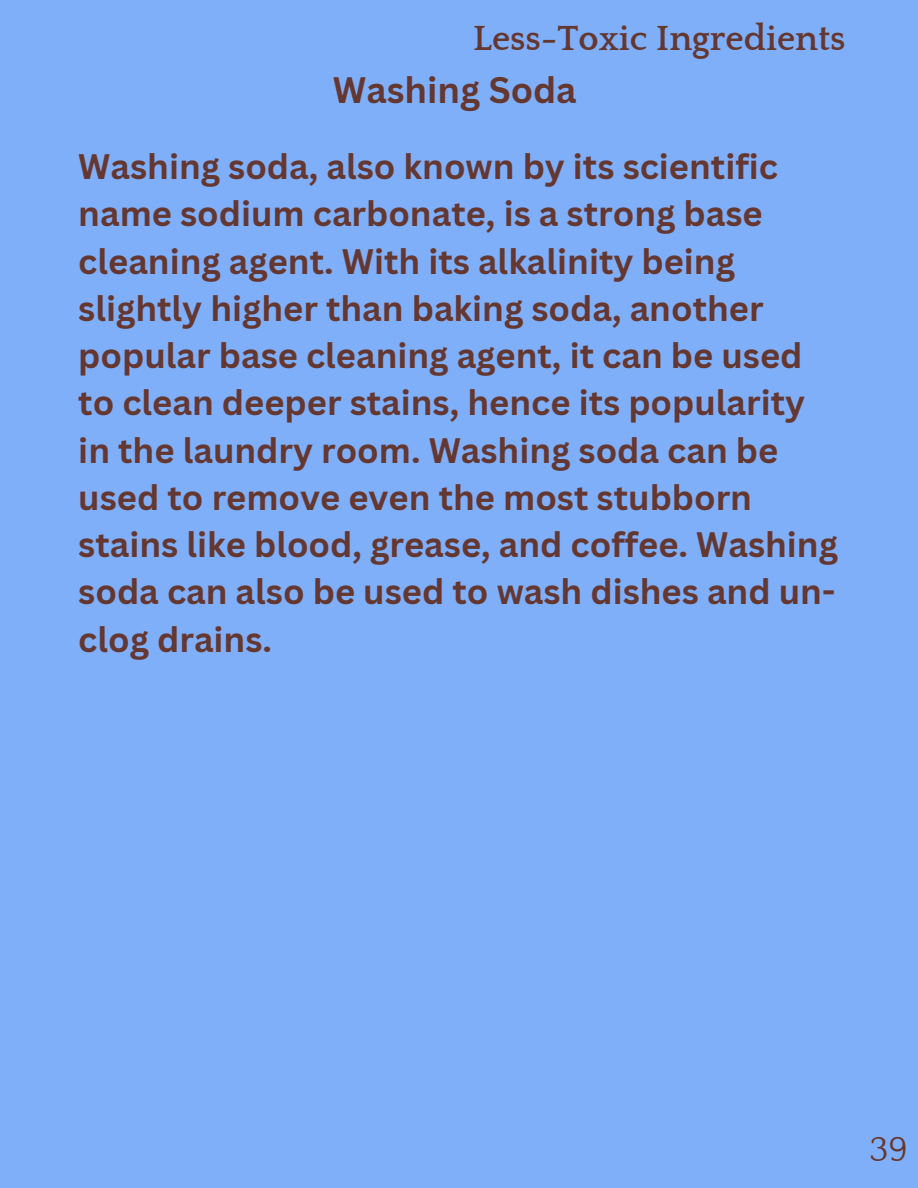
<style>
.page{position:relative;width:918px;height:1188px;background:#7faff9}
.page>*{position:absolute;margin:0;border:0;box-sizing:border-box;transform-origin:0 0}
.t1{font:700 35.85px "Quattrocento";color:#653731}
.t2{font:700 35.85px "Canva Sans";color:#653731}
.t3{font:35.85px "Quattrocento";color:#653731}
.t4{font:700 34.5px/47.2px "Canva Sans";color:#653731}
</style>
<div class="page">
<p class="t1" style="left:473px;top:19px;width:374px">Less-Toxic Ingredients</p>
<p class="t2" style="left:333px;top:65px;width:245px">Washing Soda</p>
<p class="t4" style="left:78px;top:142px;width:761px">Washing soda, also known by its scientific name sodium carbonate, is a strong base cleaning agent. With its alkalinity being slightly higher than baking soda, another popular base cleaning agent, it can be used to clean deeper stains, hence its popularity in the laundry room. Washing soda can be used to remove even the most stubborn stains like blood, grease, and coffee. Washing soda can also be used to wash dishes and un&shy;clog drains.</p>
<p class="t3" style="left:869px;top:1131px;width:40px">39</p>
</div>
